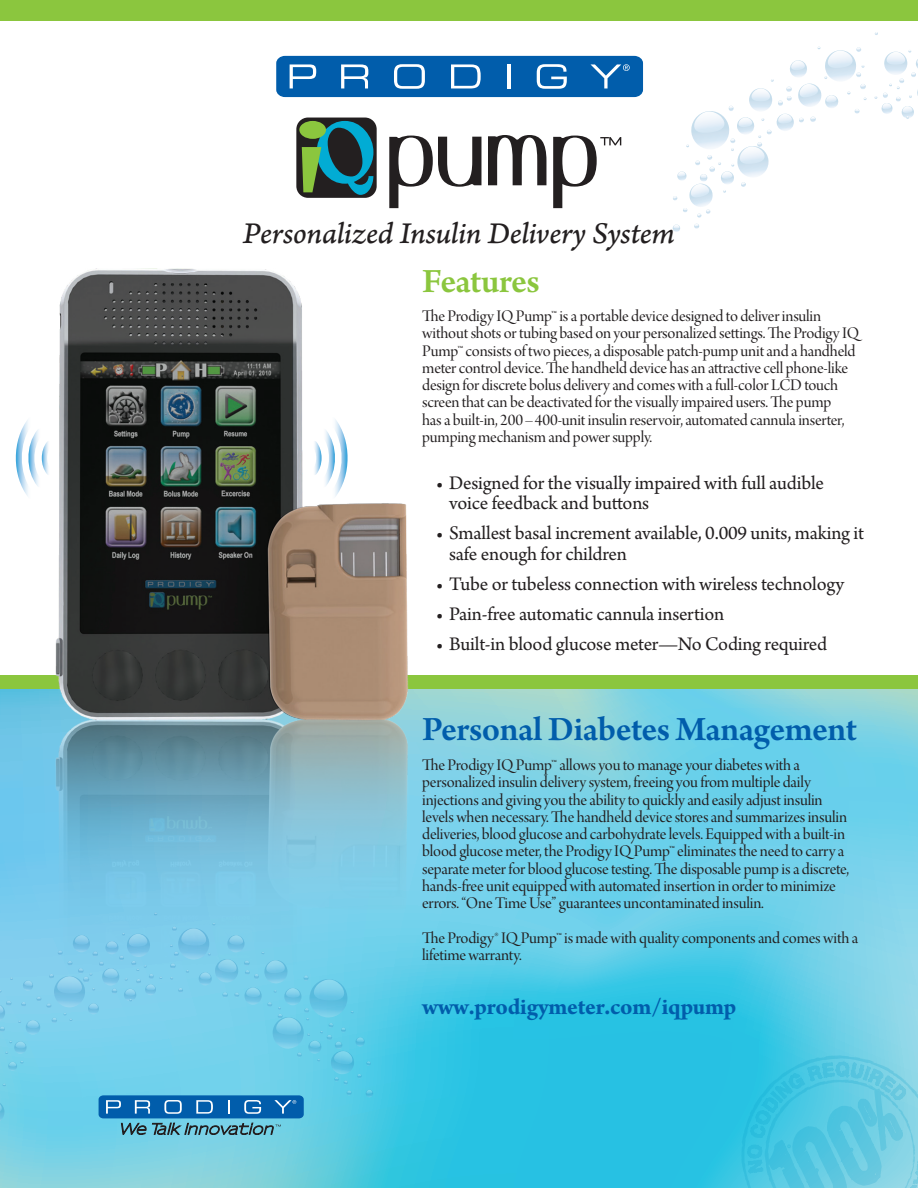
<style>
.page{position:relative;width:918px;height:1188px;background:#fff}
.page>*{position:absolute;margin:0;border:0;box-sizing:border-box;transform-origin:0 0}
.t1{font:600 36px "Arno Pro";letter-spacing:-.015em;color:#015dab}
.t2{font:600 36px "Arno Pro";letter-spacing:-.02em;color:#8bc63e}
.t3{font:31.5px "Arno Pro Italic Caption";letter-spacing:-.015em;color:#231f20}
.t4{font:700 24px "Arno Pro";letter-spacing:-.01em;color:#015dab}
.t5{font:20.25px/20.2px "Arno Pro";letter-spacing:-.01em;color:#231f20}
.t6{font:17.25px/17.2px "Arno Pro Display";letter-spacing:-.01em;color:#231f20}
</style>
<div class="page">
<svg style="left:673px;top:224px;width:7px;height:8px"></svg>
<svg style="left:694px;top:224px;width:5px;height:5px"></svg>
<svg style="left:874px;top:50px;width:44px;height:69px"></svg>
<svg style="left:673px;top:47px;width:194px;height:171px"></svg>
<svg style="left:0;top:689px;width:918px;height:499px;background:#5ecce6"></svg>
<div style="left:0;top:0;width:918px;height:21px;background:#8bc63e"></div>
<div style="left:0;top:675px;width:918px;height:14px;background:#8bc63e"></div>
<svg style="left:276px;top:56px;width:367px;height:41px;background:#1b6eb3"></svg>
<div style="left:296px;top:118px;width:81px;height:80px;background:#231f20;border-radius:12px"></div>
<svg style="left:299px;top:121px;width:74px;height:74px"></svg>
<svg style="left:389px;top:136px;width:92px;height:72px"></svg>
<svg style="left:488px;top:135px;width:58px;height:50px"></svg>
<svg style="left:553px;top:136px;width:68px;height:72px"></svg>
<svg style="left:741px;top:1055px;width:177px;height:133px;background:#57c9e2"></svg>
<svg style="left:0;top:923px;width:373px;height:212px;background:#66c3e2"></svg>
<img style="left:45px;top:268px;width:378px;height:756px">
<img style="left:15px;top:420px;width:13px;height:76px">
<img style="left:25px;top:429px;width:17px;height:58px">
<img style="left:42px;top:441px;width:10px;height:34px">
<img style="left:330px;top:417px;width:22px;height:82px">
<img style="left:321px;top:429px;width:17px;height:58px">
<img style="left:312px;top:441px;width:10px;height:34px">
<p class="t3" style="left:243px;top:214px;width:434px">Personalized Insulin Delivery System</p>
<p class="t2" style="left:422px;top:261px;width:119px">Features</p>
<p class="t6" style="left:422px;top:309px;width:439px">The Prodigy IQ Pump™ is a portable device designed to deliver insulin without shots or tubing based on your personalized settings. The Prodigy IQ Pump™ consists of two pieces, a disposable patch-pump unit and a handheld meter control device. The handheld device has an attractive cell phone-like design for discrete bolus delivery and comes with a full-color LCD touch screen that can be deactivated for the visually impaired users. The pump<br>has a built-in, 200–400-unit insulin reservoir, automated cannula inserter, pumping mechanism and power supply.</p>
<p class="t5" style="left:449px;top:474px;width:376px;text-indent:-14px">• Designed for the visually impaired with full audible voice feedback and buttons</p>
<p class="t5" style="left:449px;top:524px;width:416px;text-indent:-13px">• Smallest basal increment available, 0.009 units, making it safe enough for children</p>
<p class="t5" style="left:436px;top:575px;width:410px">• Tube or tubeless connection with wireless technology</p>
<p class="t5" style="left:436px;top:605px;width:290px">• Pain-free automatic cannula insertion</p>
<p class="t5" style="left:436px;top:635px;width:393px">• Built-in blood glucose meter—No Coding required</p>
<p class="t1" style="left:422px;top:709px;width:436px">Personal Diabetes Management</p>
<p class="t6" style="left:422px;top:757px;width:429px">The Prodigy IQ Pump™ allows you to manage your diabetes with a personalized insulin delivery system, freeing you from multiple daily injections and giving you the ability to quickly and easily adjust insulin levels when necessary. The handheld device stores and summarizes insulin deliveries, blood glucose and carbohydrate levels. Equipped with a built-in blood glucose meter, the Prodigy IQ Pump™ eliminates the need to carry a separate meter for blood glucose testing. The disposable pump is a discrete, hands-free unit equipped with automated insertion in order to minimize errors. “One Time Use” guarantees uncontaminated insulin.</p>
<p class="t6" style="left:422px;top:930px;width:438px">The Prodigy® IQ Pump™ is made with quality components and comes with a lifetime warranty.</p>
<p class="t4" style="left:422px;top:993px;width:316px">www.prodigymeter.com/iqpump</p>
</div>
